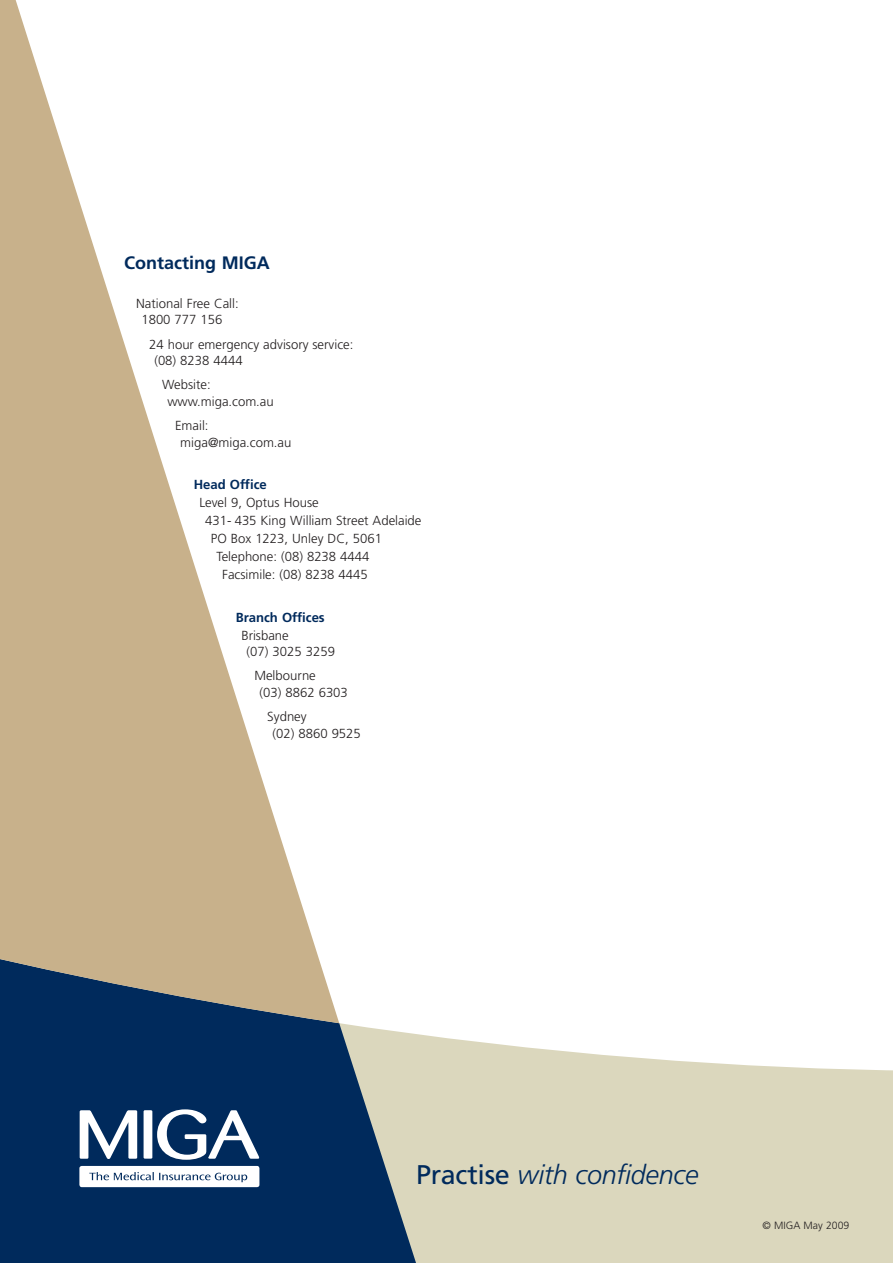
<style>
.page{position:relative;width:893px;height:1263px;background:#fff}
.page>*{position:absolute;margin:0;border:0;box-sizing:border-box;transform-origin:0 0}
.t1{font:italic 300 27px "Frutiger";letter-spacing:-.01em;color:#002a5c}
.t2{font:700 18px "Frutiger";color:#002a5c}
.t3{font:300 13.2px/16.5px "Frutiger";color:#231f20}
.t4{font:700 13.2px "Frutiger";color:#002a5c}
.t5{font:300 10.5px "Frutiger";color:#231f20}
.s1{font-weight:400;font-style:normal}
</style>
<div class="page">
<svg style="left:469px;top:1040px;width:423px;height:223px;background:#dedac2"></svg>
<svg style="left:0;top:1023px;width:469px;height:240px;background:#305072"></svg>
<svg style="left:0;top:0;width:339px;height:1023px;fill:#c8b18b"></svg>
<div style="left:79px;top:1166px;width:180px;height:21px;background:#fff;border-radius:2px"></div>
<svg style="left:80px;top:1110px;width:57px;height:49px"></svg>
<svg style="left:143px;top:1109px;width:116px;height:51px"></svg>
<svg style="left:89px;top:1172px;width:158px;height:10px"></svg>
<h2 class="t2" style="left:124px;top:255px;width:147px">Contacting MIGA</h2>
<p class="t3" style="left:141px;top:296px;width:99px;text-indent:-5px">National Free Call:<br>1800 777 156</p>
<p class="t3" style="left:154px;top:337px;width:200px;text-indent:-5px">24 hour emergency advisory service: (08) 8238 4444</p>
<p class="t3" style="left:167px;top:378px;width:108px;text-indent:-5px">Website: www.miga.com.au</p>
<p class="t3" style="left:180px;top:419px;width:113px;text-indent:-5px">Email: miga@miga.com.au</p>
<p class="t4" style="left:194px;top:479px;width:75px">Head Office</p>
<p class="t3" style="left:199px;top:495px;width:121px">Level 9, Optus House</p>
<p class="t3" style="left:205px;top:513px;width:218px">431- 435 King William Street Adelaide</p>
<p class="t3" style="left:211px;top:531px;width:173px">PO Box 1223, Unley DC, 5061</p>
<p class="t3" style="left:216px;top:549px;width:154px">Telephone: (08) 8238 4444</p>
<p class="t3" style="left:222px;top:567px;width:147px">Facsimile: (08) 8238 4445</p>
<p class="t4" style="left:236px;top:612px;width:91px">Branch Offices</p>
<p class="t3" style="left:247px;top:628px;width:90px;text-indent:-5px">Brisbane<br>(07) 3025 3259</p>
<p class="t3" style="left:259px;top:669px;width:90px;text-indent:-5px">Melbourne<br>(03) 8862 6303</p>
<p class="t3" style="left:272px;top:710px;width:90px;text-indent:-5px">Sydney<br>(02) 8860 9525</p>
<h1 class="t1" style="left:416px;top:1164px;width:284px"><span class="s1">Practise</span> with confidence</h1>
<p class="t5" style="left:762px;top:1221px;width:88px">© MIGA May 2009</p>
</div>
